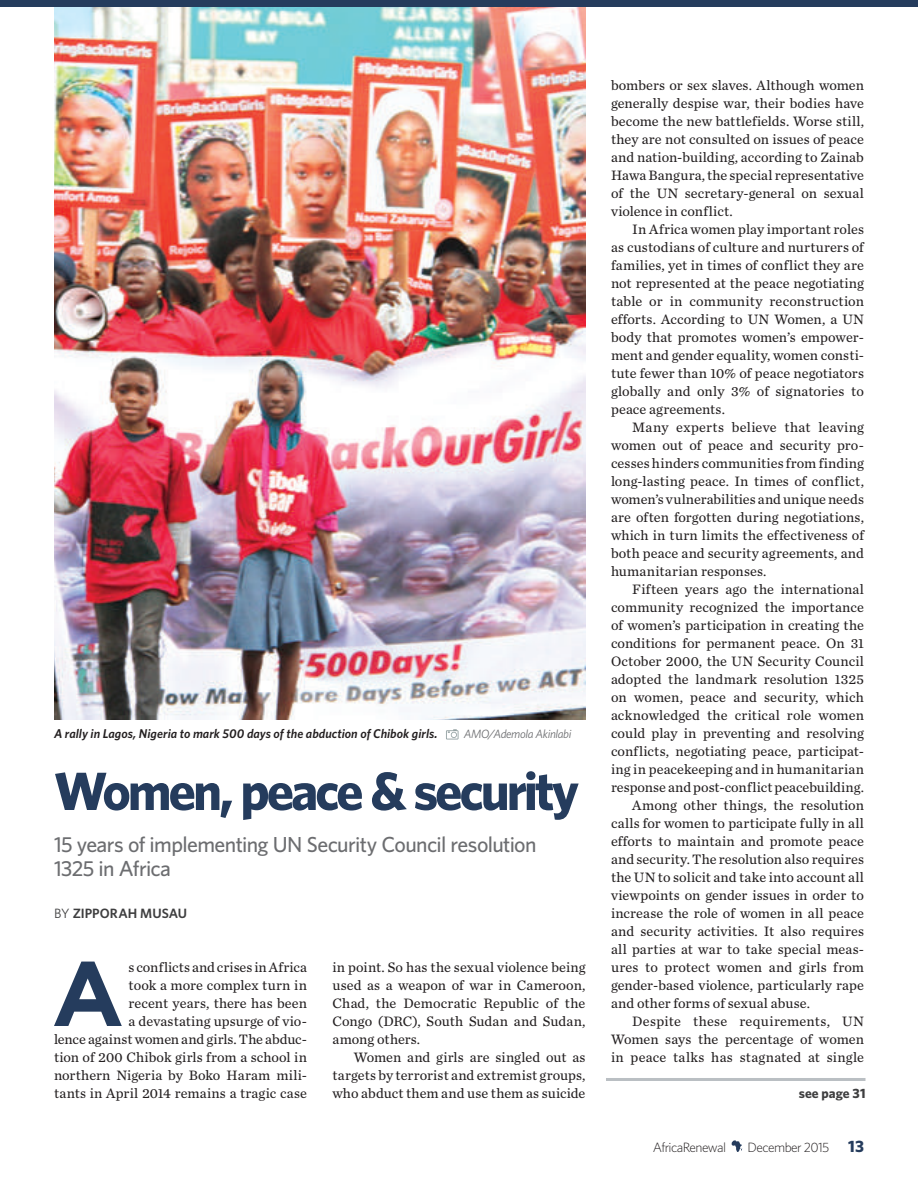
<style>
.page{position:relative;width:918px;height:1188px;background:#fff}
.page>*{position:absolute;margin:0;border:0;box-sizing:border-box;transform-origin:0 0}
.t1{font:700 91.35px "Gotham";color:#253c5d}
.t2{font:700 54px "Whitney";letter-spacing:-.055em;color:#253c5d}
.t3{font:500 21.75px/24px "Whitney";letter-spacing:-.03em;color:#6c6d70}
.t4{font:14.25px/18px "Chronicle Text G2";letter-spacing:.01em;color:#231f20;text-align:justify}
.t5{font:300 13.5px "Whitney";letter-spacing:-.04em;color:#231f20}
.t6{font:600 13.5px "Whitney";color:#3e3e3f}
.t7{font:700 13.5px "Whitney";color:#3e3e3f}
.t8{font:italic 600 12.75px "Whitney";color:#231f20}
.t9{font:italic 12px "Whitney";letter-spacing:-.03em;color:#6c6d70}
.s1{font-weight:400}
.s2{font-weight:700;font-size:16.5px;color:#253c5d}
</style>
<div class="page">
<svg style="left:732px;top:1140px;width:10px;height:12px"></svg>
<img style="left:54px;top:7px;width:531px;height:713px">
<svg style="left:446px;top:729px;width:13px;height:11px"></svg>
<hr style="left:606px;top:1078px;width:260px;height:3px;background:#babfc3">
<div style="left:0;top:0;width:918px;height:7px;background:#253c5d"></div>
<p class="t8" style="left:54px;top:725px;width:385px">A rally in Lagos, Nigeria to mark 500 days of the abduction of Chibok girls.</p>
<p class="t9" style="left:464px;top:726px;width:109px">AMO/Ademola Akinlabi</p>
<h2 class="t2" style="left:54px;top:755px;width:527px">Women, peace &amp; security</h2>
<h3 class="t3" style="left:54px;top:832px;width:484px">15 years of implementing UN Security Council resolution<br>1325 in Africa</h3>
<p class="t6" style="left:54px;top:904px;width:135px"><span class="s1">BY</span> ZIPPORAH MUSAU</p>
<h1 class="t1" style="left:52px;top:933px;width:74px">A</h1>
<p class="t4" style="left:54px;top:957px;width:255px;text-align:right">s conflicts and crises in Africa<br>took a more complex turn in<br>recent years, there has been<br>a devastating upsurge of vio-<br>lence against women and girls. The abduc&shy;tion of 200 Chibok girls from a school in northern Nigeria by Boko Haram mili&shy;tants in April 2014 remains a tragic case</p>
<p class="t4" style="left:333px;top:957px;width:255px">in point. So has the sexual violence being used as a weapon of war in Cameroon, Chad, the Democratic Republic of the Congo (DRC), South Sudan and Sudan, among others.</p>
<p class="t4" style="left:333px;top:1047px;width:255px;text-indent:21px">Women and girls are singled out as targets by terrorist and extremist groups, who abduct them and use them as suicide</p>
<p class="t4" style="left:611px;top:75px;width:255px">bombers or sex slaves. Although women generally despise war, their bodies have become the new battlefields. Worse still, they are not consulted on issues of peace and nation-building, according to Zainab Hawa Bangura, the special representative of the UN secretary-general on sexual violence in conflict.</p>
<p class="t4" style="left:611px;top:219px;width:255px;text-indent:21px">In Africa women play important roles as custodians of culture and nurturers of families, yet in times of conflict they are not represented at the peace negotiating table or in community reconstruction efforts. According to UN Women, a UN body that promotes women’s empower&shy;ment and gender equality, women consti&shy;tute fewer than 10% of peace negotiators globally and only 3% of signatories to peace agreements.</p>
<p class="t4" style="left:611px;top:417px;width:255px;text-indent:21px">Many experts believe that leaving women out of peace and security pro&shy;cesses hinders communities from finding long-lasting peace. In times of conflict, women’s vulnerabilities and unique needs are often forgotten during negotiations, which in turn limits the effectiveness of both peace and security agreements, and humanitarian responses.</p>
<p class="t4" style="left:632px;top:579px;width:233px">Fifteen years ago the international</p>
<p class="t4" style="left:611px;top:597px;width:254px">community recognized the importance</p>
<p class="t4" style="left:611px;top:615px;width:254px">of women’s participation in creating the</p>
<p class="t4" style="left:611px;top:633px;width:254px">conditions for permanent peace. On 31</p>
<p class="t4" style="left:611px;top:651px;width:254px">October 2000, the UN Security Council</p>
<p class="t4" style="left:611px;top:669px;width:254px">adopted the landmark resolution 1325</p>
<p class="t4" style="left:611px;top:687px;width:254px">on women, peace and security, which</p>
<p class="t4" style="left:611px;top:705px;width:254px">acknowledged the critical role women</p>
<p class="t4" style="left:611px;top:723px;width:255px">could play in preventing and resolving</p>
<p class="t4" style="left:611px;top:741px;width:254px">conflicts, negotiating peace, participat-</p>
<p class="t4" style="left:611px;top:759px;width:254px">ing in peacekeeping and in humanitarian</p>
<p class="t4" style="left:611px;top:777px;width:254px">response and post-conflict peacebuilding.</p>
<p class="t4" style="left:632px;top:795px;width:233px">Among other things, the resolution</p>
<p class="t4" style="left:611px;top:813px;width:255px">calls for women to participate fully in all</p>
<p class="t4" style="left:611px;top:831px;width:254px">efforts to maintain and promote peace</p>
<p class="t4" style="left:611px;top:849px;width:254px">and security. The resolution also requires</p>
<p class="t4" style="left:611px;top:867px;width:254px">the UN to solicit and take into account all</p>
<p class="t4" style="left:611px;top:885px;width:255px">viewpoints on gender issues in order to</p>
<p class="t4" style="left:611px;top:903px;width:254px">increase the role of women in all peace</p>
<p class="t4" style="left:611px;top:921px;width:255px">and security activities. It also requires</p>
<p class="t4" style="left:611px;top:939px;width:254px">all parties at war to take special meas-</p>
<p class="t4" style="left:611px;top:957px;width:255px">ures to protect women and girls from</p>
<p class="t4" style="left:611px;top:975px;width:254px">gender-based violence, particularly rape</p>
<p class="t4" style="left:611px;top:993px;width:201px">and other forms of sexual abuse.</p>
<p class="t4" style="left:632px;top:1011px;width:233px">Despite these requirements, UN</p>
<p class="t4" style="left:611px;top:1029px;width:255px">Women says the percentage of women</p>
<p class="t4" style="left:611px;top:1047px;width:255px">in peace talks has stagnated at single</p>
<p class="t7" style="left:799px;top:1084px;width:68px">see page 31</p>
<p class="t5" style="left:653px;top:1138px;width:75px">AfricaRenewal</p>
<p class="t5" style="left:748px;top:1138px;width:118px">December 2015 <span class="s2">13</span></p>
</div>
